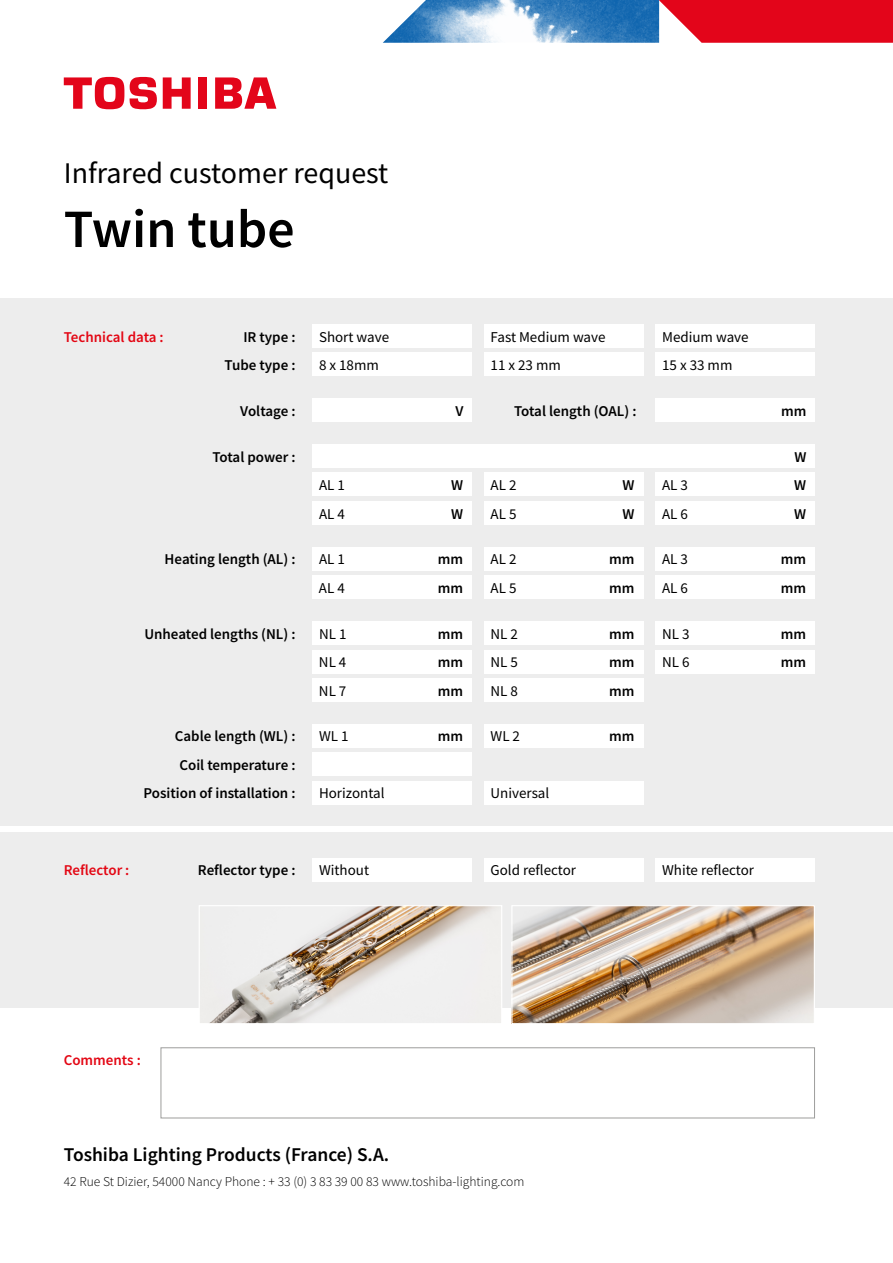
<style>
.page{position:relative;width:893px;height:1263px;background:#fff}
.page>*{position:absolute;margin:0;border:0;box-sizing:border-box;transform-origin:0 0}
.t1{font:500 54px "Toshiba Sans";color:#000}
.t2{font:30px "Toshiba Sans";color:#000}
.t3{font:500 19.5px "Toshiba Sans";color:#000}
.t4{font:500 15px/28.5px "Toshiba Sans";color:#000;text-align:right}
.t5{font:15px/28.3px "Toshiba Sans";color:#000}
.t6{font:500 15px "Toshiba Sans";color:#e30613}
.t7{font:300 13.5px "Toshiba Sans";color:#000}
</style>
<div class="page">
<svg style="left:383px;top:0;width:510px;height:43px"></svg>
<div style="left:0;top:298px;width:893px;height:527px;background:#ededed"></div>
<div style="left:0;top:832px;width:893px;height:176px;background:#ededed"></div>
<div style="left:312px;top:324px;width:160px;height:24px;background:#fff"></div>
<div style="left:484px;top:324px;width:159px;height:24px;background:#fff"></div>
<div style="left:655px;top:324px;width:160px;height:24px;background:#fff"></div>
<div style="left:312px;top:352px;width:160px;height:24px;background:#fff"></div>
<div style="left:312px;top:398px;width:160px;height:24px;background:#fff"></div>
<div style="left:312px;top:444px;width:503px;height:24px;background:#fff"></div>
<div style="left:161px;top:1047px;width:654px;height:71px;border:1px solid #9d9d9c"></div>
<div style="left:312px;top:473px;width:160px;height:23px;background:#fff"></div>
<div style="left:484px;top:473px;width:159px;height:23px;background:#fff"></div>
<div style="left:655px;top:473px;width:160px;height:23px;background:#fff"></div>
<div style="left:312px;top:501px;width:160px;height:24px;background:#fff"></div>
<div style="left:484px;top:501px;width:159px;height:24px;background:#fff"></div>
<div style="left:655px;top:501px;width:160px;height:24px;background:#fff"></div>
<div style="left:655px;top:398px;width:160px;height:24px;background:#fff"></div>
<div style="left:484px;top:352px;width:159px;height:24px;background:#fff"></div>
<div style="left:655px;top:352px;width:160px;height:24px;background:#fff"></div>
<svg style="left:64px;top:77px;width:60px;height:32px"></svg>
<div style="left:198px;top:77px;width:9px;height:32px;background:#e3051a"></div>
<svg style="left:163px;top:77px;width:28px;height:32px"></svg>
<svg style="left:215px;top:77px;width:61px;height:32px"></svg>
<svg style="left:130px;top:77px;width:27px;height:33px"></svg>
<div style="left:312px;top:547px;width:160px;height:24px;background:#fff"></div>
<div style="left:312px;top:621px;width:160px;height:24px;background:#fff"></div>
<div style="left:312px;top:724px;width:160px;height:24px;background:#fff"></div>
<div style="left:312px;top:752px;width:160px;height:24px;background:#fff"></div>
<div style="left:312px;top:781px;width:160px;height:23px;background:#fff"></div>
<div style="left:484px;top:547px;width:159px;height:24px;background:#fff"></div>
<div style="left:484px;top:621px;width:159px;height:24px;background:#fff"></div>
<div style="left:484px;top:724px;width:159px;height:24px;background:#fff"></div>
<div style="left:484px;top:781px;width:159px;height:23px;background:#fff"></div>
<div style="left:655px;top:547px;width:160px;height:24px;background:#fff"></div>
<div style="left:655px;top:621px;width:160px;height:24px;background:#fff"></div>
<div style="left:312px;top:575px;width:160px;height:24px;background:#fff"></div>
<div style="left:312px;top:650px;width:160px;height:23px;background:#fff"></div>
<div style="left:312px;top:678px;width:160px;height:24px;background:#fff"></div>
<div style="left:484px;top:575px;width:159px;height:24px;background:#fff"></div>
<div style="left:484px;top:650px;width:159px;height:23px;background:#fff"></div>
<div style="left:484px;top:678px;width:159px;height:24px;background:#fff"></div>
<div style="left:655px;top:575px;width:160px;height:24px;background:#fff"></div>
<div style="left:655px;top:650px;width:160px;height:23px;background:#fff"></div>
<div style="left:312px;top:858px;width:160px;height:23px;background:#fff"></div>
<div style="left:484px;top:858px;width:159px;height:23px;background:#fff"></div>
<div style="left:655px;top:858px;width:160px;height:23px;background:#fff"></div>
<img style="left:201px;top:907px;width:299px;height:115px">
<div style="left:199px;top:905px;width:303px;height:119px;border:1px solid #fff"></div>
<img style="left:513px;top:907px;width:300px;height:115px">
<div style="left:511px;top:905px;width:304px;height:119px;border:1px solid #fff"></div>
<h2 class="t2" style="left:64px;top:154px;width:326px">Infrared customer request</h2>
<h1 class="t1" style="left:64px;top:194px;width:232px">Twin tube</h1>
<p class="t6" style="left:64px;top:327px;width:101px">Technical data :</p>
<p class="t4" style="left:225px;top:322px;width:72px">IR type :<br>Tube type :</p>
<p class="t4" style="left:240px;top:396px;width:57px">Voltage :</p>
<p class="t4" style="left:212px;top:442px;width:84px">Total power :</p>
<p class="t5" style="left:319px;top:323px;width:72px">Short wave<br>8 x 18mm</p>
<p class="t5" style="left:491px;top:323px;width:117px">Fast Medium wave<br>11 x 23 mm</p>
<p class="t5" style="left:662px;top:323px;width:88px">Medium wave<br>15 x 33 mm</p>
<p class="t4" style="left:514px;top:396px;width:124px">Total length (OAL) :</p>
<p class="t4" style="left:455px;top:396px;width:10px">V</p>
<p class="t4" style="left:781px;top:396px;width:27px">mm</p>
<p class="t4" style="left:794px;top:442px;width:13px">W</p>
<p class="t5" style="left:319px;top:471px;width:27px">AL 1</p>
<p class="t4" style="left:451px;top:471px;width:13px">W</p>
<p class="t5" style="left:491px;top:471px;width:27px">AL 2</p>
<p class="t4" style="left:623px;top:471px;width:13px">W</p>
<p class="t5" style="left:662px;top:471px;width:27px">AL 3</p>
<p class="t4" style="left:794px;top:471px;width:13px">W</p>
<p class="t5" style="left:319px;top:499px;width:27px">AL 4</p>
<p class="t4" style="left:451px;top:499px;width:13px">W</p>
<p class="t5" style="left:491px;top:499px;width:27px">AL 5</p>
<p class="t4" style="left:623px;top:499px;width:13px">W</p>
<p class="t5" style="left:662px;top:499px;width:27px">AL 6</p>
<p class="t4" style="left:794px;top:499px;width:13px">W</p>
<p class="t4" style="left:165px;top:545px;width:132px">Heating length (AL) :</p>
<p class="t5" style="left:319px;top:545px;width:27px">AL 1</p>
<p class="t4" style="left:438px;top:545px;width:27px">mm</p>
<p class="t5" style="left:491px;top:545px;width:27px">AL 2</p>
<p class="t4" style="left:609px;top:545px;width:27px">mm</p>
<p class="t5" style="left:662px;top:545px;width:27px">AL 3</p>
<p class="t4" style="left:781px;top:545px;width:27px">mm</p>
<p class="t5" style="left:319px;top:573px;width:27px">AL 4</p>
<p class="t4" style="left:438px;top:573px;width:27px">mm</p>
<p class="t5" style="left:491px;top:574px;width:27px">AL 5</p>
<p class="t4" style="left:609px;top:573px;width:27px">mm</p>
<p class="t5" style="left:662px;top:574px;width:27px">AL 6</p>
<p class="t4" style="left:781px;top:573px;width:27px">mm</p>
<p class="t4" style="left:144px;top:619px;width:153px">Unheated lengths (NL) :</p>
<p class="t5" style="left:319px;top:619px;width:29px">NL 1</p>
<p class="t4" style="left:438px;top:619px;width:27px">mm</p>
<p class="t5" style="left:491px;top:619px;width:29px">NL 2</p>
<p class="t4" style="left:609px;top:619px;width:27px">mm</p>
<p class="t5" style="left:662px;top:619px;width:29px">NL 3</p>
<p class="t4" style="left:781px;top:619px;width:27px">mm</p>
<p class="t5" style="left:319px;top:648px;width:29px">NL 4</p>
<p class="t4" style="left:438px;top:648px;width:27px">mm</p>
<p class="t5" style="left:319px;top:676px;width:29px">NL 7</p>
<p class="t4" style="left:438px;top:676px;width:27px">mm</p>
<p class="t5" style="left:491px;top:648px;width:29px">NL 5</p>
<p class="t4" style="left:609px;top:648px;width:27px">mm</p>
<p class="t5" style="left:491px;top:676px;width:29px">NL 8</p>
<p class="t4" style="left:609px;top:676px;width:27px">mm</p>
<p class="t5" style="left:662px;top:648px;width:29px">NL 6</p>
<p class="t4" style="left:781px;top:648px;width:27px">mm</p>
<p class="t4" style="left:144px;top:722px;width:153px">Cable length (WL) :<br>Coil temperature :<br>Position of installation :</p>
<p class="t5" style="left:319px;top:722px;width:31px">WL 1</p>
<p class="t4" style="left:438px;top:722px;width:27px">mm</p>
<p class="t5" style="left:319px;top:779px;width:67px">Horizontal</p>
<p class="t5" style="left:491px;top:722px;width:31px">WL 2</p>
<p class="t4" style="left:609px;top:722px;width:27px">mm</p>
<p class="t5" style="left:491px;top:779px;width:60px">Universal</p>
<p class="t6" style="left:64px;top:861px;width:67px">Reflector :</p>
<p class="t4" style="left:198px;top:856px;width:99px">Reflector type :</p>
<p class="t5" style="left:319px;top:856px;width:52px">Without</p>
<p class="t5" style="left:491px;top:856px;width:87px">Gold reflector</p>
<p class="t5" style="left:662px;top:856px;width:93px">White reflector</p>
<p class="t6" style="left:64px;top:1050px;width:79px">Comments :</p>
<h3 class="t3" style="left:64px;top:1142px;width:327px">Toshiba Lighting Products (France) S.A.</h3>
<p class="t7" style="left:64px;top:1174px;width:462px">42 Rue St Dizier, 54000 Nancy Phone : + 33 (0) 3 83 39 00 83 www.toshiba-lighting.com</p>
</div>
